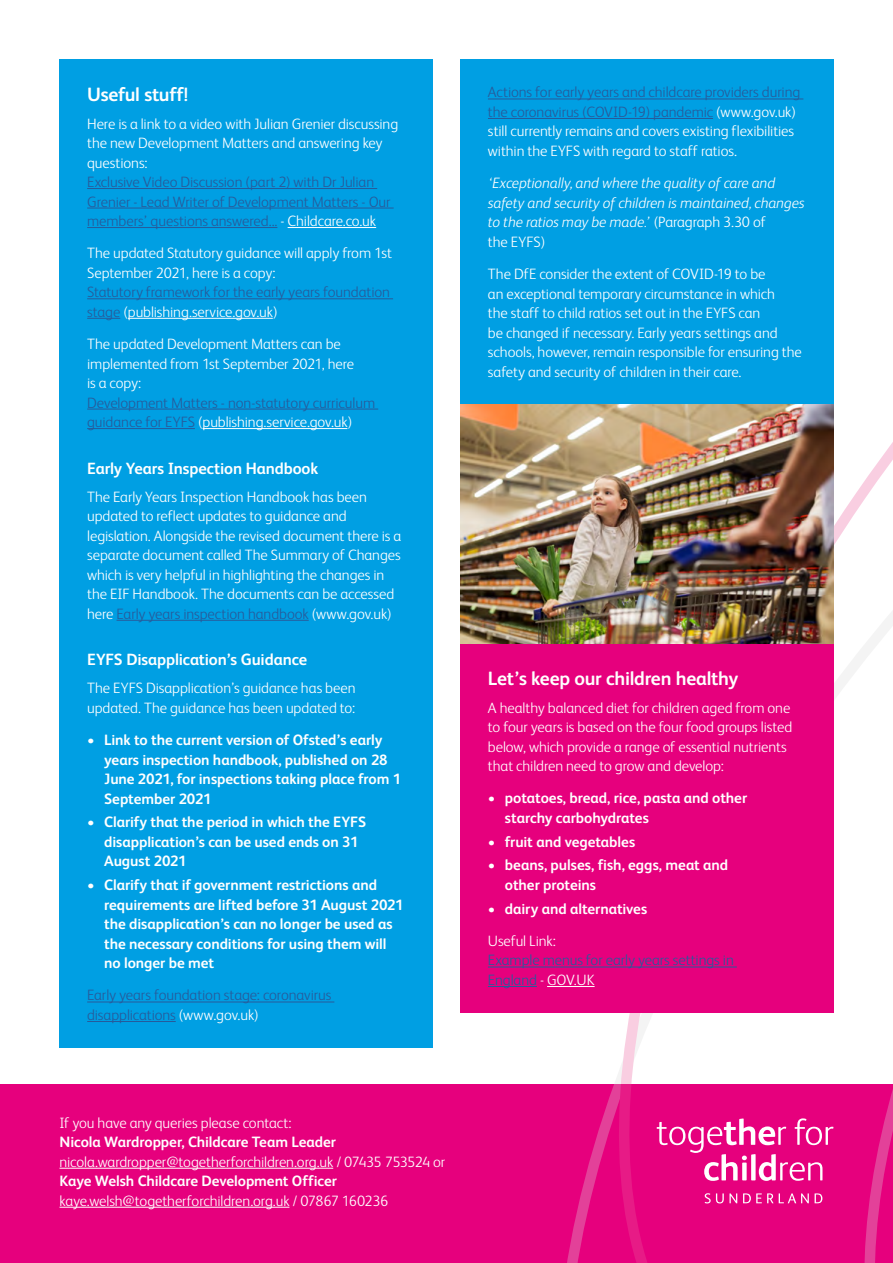
<style>
.page{position:relative;width:893px;height:1263px;background:#fff}
.page>*{position:absolute;margin:0;border:0;box-sizing:border-box;transform-origin:0 0}
.t1{font:700 19.35px "FS Albert";letter-spacing:-.015em;color:#fff}
.t2{font:700 16.35px "FS Albert";letter-spacing:-.005em;color:#fff}
.t3{font:300 15px/19.5px "FS Albert";letter-spacing:-.005em;color:#fff}
.t4{font:700 15px/19.5px "FS Albert";letter-spacing:-.005em;color:#fff}
.t5{font:300 15px/19.5px "FS Albert";letter-spacing:-.005em;color:#275b9b}
.t6{font:italic 300 15px/19.5px "FS Albert";letter-spacing:-.01em;color:#fff}
.s1{color:#fff}
.s2{color:#275b9b}
.s3{font-style:normal}
</style>
<div class="page">
<div style="left:0;top:1084px;width:893px;height:179px;background:#e6007d"></div>
<hr style="left:60px;top:1168px;width:273px;height:1px;background:#fff">
<hr style="left:60px;top:1207px;width:229px;height:1px;background:#fff">
<svg style="left:533px;top:59px;width:360px;height:1204px"></svg>
<div style="left:60px;top:60px;width:373px;height:988px;background:#009fe3"></div>
<hr style="left:87px;top:188px;width:290px;height:1px;background:#275b9b">
<hr style="left:87px;top:208px;width:307px;height:1px;background:#275b9b">
<hr style="left:87px;top:227px;width:190px;height:1px;background:#275b9b">
<hr style="left:288px;top:227px;width:88px;height:1px;background:#fff">
<hr style="left:87px;top:298px;width:306px;height:1px;background:#275b9b">
<hr style="left:87px;top:318px;width:33px;height:1px;background:#275b9b">
<hr style="left:128px;top:318px;width:145px;height:1px;background:#fff">
<hr style="left:87px;top:409px;width:291px;height:1px;background:#275b9b">
<hr style="left:87px;top:428px;width:108px;height:1px;background:#275b9b">
<hr style="left:203px;top:428px;width:144px;height:1px;background:#fff">
<hr style="left:117px;top:620px;width:192px;height:1px;background:#275b9b">
<hr style="left:87px;top:1002px;width:247px;height:1px;background:#275b9b">
<hr style="left:87px;top:1021px;width:89px;height:1px;background:#275b9b">
<div style="left:460px;top:60px;width:373px;height:344px;background:#009fe3"></div>
<hr style="left:488px;top:99px;width:315px;height:1px;background:#275b9b">
<hr style="left:488px;top:118px;width:225px;height:1px;background:#275b9b">
<div style="left:460px;top:644px;width:373px;height:369px;background:#e6007d"></div>
<hr style="left:488px;top:967px;width:249px;height:1px;background:#275b9b">
<hr style="left:488px;top:986px;width:49px;height:1px;background:#275b9b">
<hr style="left:547px;top:986px;width:48px;height:1px;background:#fff">
<img style="left:460px;top:404px;width:373px;height:240px">
<p class="t1" style="left:87px;top:83px;width:102px">Useful stuff!</p>
<p class="t3" style="left:87px;top:114px;width:313px">Here is a link to a video with Julian Grenier discussing the new Development Matters and answering key questions:</p>
<p class="t5" style="left:87px;top:172px;width:305px">Exclusive Video Discussion (part 2) with Dr Julian<br>Grenier - Lead Writer of Development Matters - Our members’ questions answered... <span class="s1">- Childcare.co.uk</span></p>
<p class="t3" style="left:87px;top:243px;width:306px">The updated Statutory guidance will apply from 1st<br>September 2021, here is a copy:</p>
<p class="t5" style="left:87px;top:282px;width:304px">Statutory framework for the early years foundation stage <span class="s1">(publishing.service.gov.uk)</span></p>
<p class="t3" style="left:87px;top:334px;width:268px">The updated Development Matters can be implemented from 1st September 2021, here is a copy:</p>
<p class="t5" style="left:87px;top:393px;width:290px">Development Matters - non-statutory curriculum guidance for EYFS <span class="s1">(publishing.service.gov.uk)</span></p>
<p class="t2" style="left:87px;top:459px;width:233px">Early Years Inspection Handbook</p>
<p class="t3" style="left:87px;top:487px;width:316px">The Early Years Inspection Handbook has been updated to reflect updates to guidance and legislation. Alongside the revised document there is a separate document called The Summary of Changes which is very helpful in highlighting the changes in the EIF Handbook. The documents can be accessed here <span class="s2">Early years inspection handbook</span> (www.gov.uk)</p>
<p class="t2" style="left:87px;top:650px;width:221px">EYFS Disapplication’s Guidance</p>
<p class="t3" style="left:87px;top:678px;width:270px">The EYFS Disapplication’s guidance has been updated. The guidance has been updated to:</p>
<p class="t4" style="left:104px;top:730px;width:298px;text-indent:-17px">• Link to the current version of Ofsted’s early years inspection handbook, published on 28<br>June 2021, for inspections taking place from 1<br>September 2021</p>
<p class="t4" style="left:104px;top:812px;width:263px;text-indent:-17px">• Clarify that the period in which the EYFS disapplication’s can be used ends on 31<br>August 2021</p>
<p class="t4" style="left:104px;top:875px;width:301px;text-indent:-17px">• Clarify that if government restrictions and requirements are lifted before 31 August 2021 the disapplication’s can no longer be used as the necessary conditions for using them will no longer be met</p>
<p class="t5" style="left:87px;top:985px;width:246px">Early years foundation stage: coronavirus disapplications <span class="s1">(www.gov.uk)</span></p>
<p class="t3" style="left:60px;top:1113px;width:234px">If you have any queries please contact:</p>
<p class="t4" style="left:60px;top:1132px;width:278px">Nicola Wardropper, Childcare Team Leader</p>
<p class="t3" style="left:60px;top:1152px;width:387px">nicola.wardropper@togetherforchildren.org.uk / 07435 753524 or</p>
<p class="t4" style="left:60px;top:1171px;width:279px">Kaye Welsh Childcare Development Officer</p>
<p class="t3" style="left:60px;top:1191px;width:330px">kaye.welsh@togetherforchildren.org.uk / 07867 160236</p>
<p class="t3" style="left:488px;top:82px;width:314px"><span class="s2">Actions for early years and childcare providers during the coronavirus (COVID-19) pandemic</span> (www.gov.uk) still currently remains and covers existing flexibilities within the EYFS with regard to staff ratios.</p>
<p class="t6" style="left:488px;top:173px;width:318px">‘Exceptionally, and where the quality of care and safety and security of children is maintained, changes to the ratios may be made.’ <span class="s3">(Paragraph 3.30 of<br>the EYFS)</span></p>
<p class="t3" style="left:488px;top:264px;width:315px">The DfE consider the extent of COVID-19 to be<br>an exceptional temporary circumstance in which<br>the staff to child ratios set out in the EYFS can<br>be changed if necessary. Early years settings and schools, however, remain responsible for ensuring the safety and security of children in their care.</p>
<p class="t1" style="left:488px;top:667px;width:252px">Let’s keep our children healthy</p>
<p class="t3" style="left:488px;top:698px;width:306px">A healthy balanced diet for children aged from one to four years is based on the four food groups listed below, which provide a range of essential nutrients that children need to grow and develop:</p>
<p class="t4" style="left:505px;top:788px;width:244px;text-indent:-17px">• potatoes, bread, rice, pasta and other starchy carbohydrates</p>
<p class="t4" style="left:488px;top:832px;width:149px">• fruit and vegetables</p>
<p class="t4" style="left:505px;top:855px;width:225px;text-indent:-17px">• beans, pulses, fish, eggs, meat and other proteins</p>
<p class="t4" style="left:488px;top:899px;width:161px">• dairy and alternatives</p>
<p class="t3" style="left:488px;top:931px;width:69px">Useful Link:</p>
<p class="t5" style="left:488px;top:950px;width:247px">Example menus for early years settings in<br>England <span class="s1">- GOV.UK</span></p>
</div>
